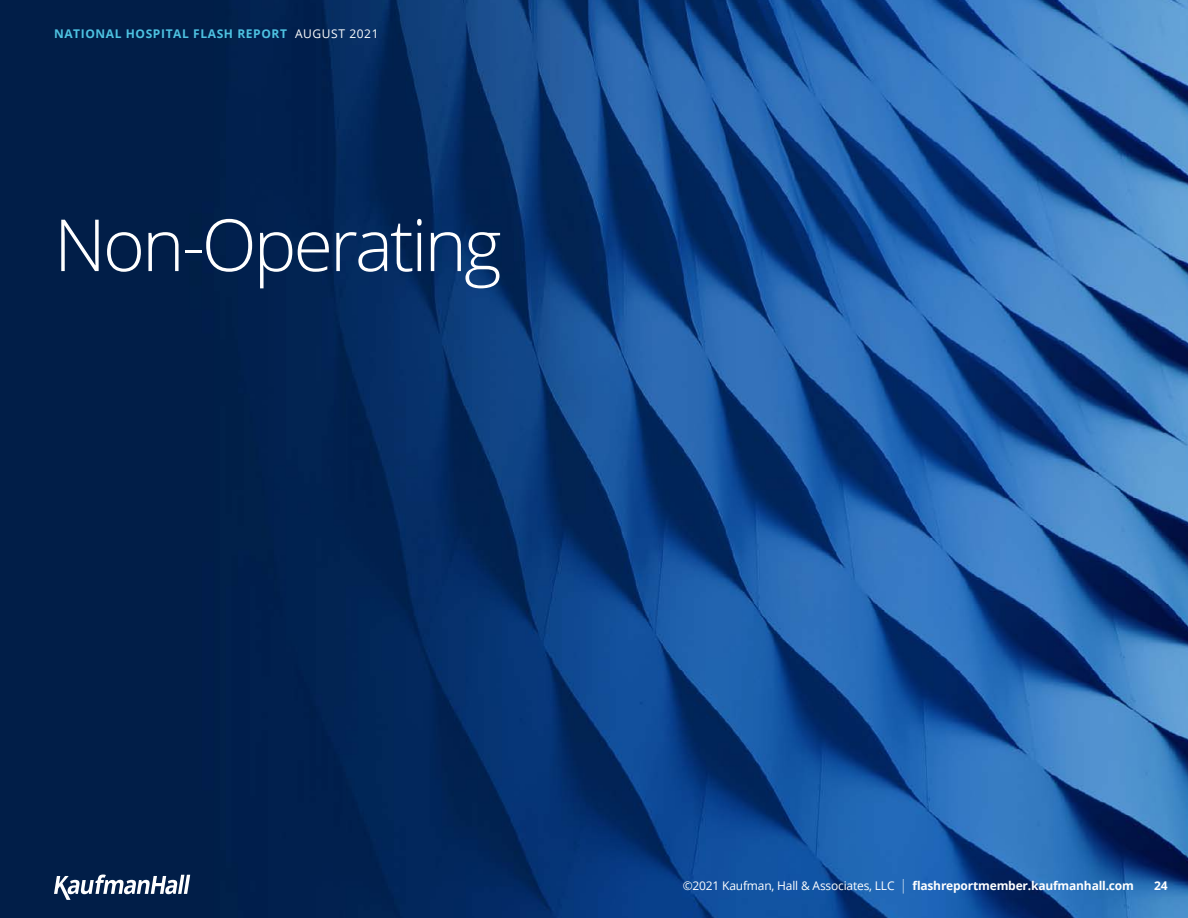
<style>
.page{position:relative;width:1188px;height:918px;background:#fff}
.page>*{position:absolute;margin:0;border:0;box-sizing:border-box;transform-origin:0 0}
.t1{font:300 72px "Open Sans";letter-spacing:-.04em;color:#fff}
.t2{font:700 12px "Open Sans";letter-spacing:-.015em;color:#fff}
.t3{font:700 12px "Open Sans";letter-spacing:.05em;color:#4dc2e1}
.s1{font-weight:400;color:#fff}
.s2{font-weight:400}
.s3{font-weight:300;font-size:14.4px}
</style>
<div class="page">
<img style="left:0;top:0;width:1188px;height:918px">
<svg style="left:54px;top:874px;width:136px;height:26px"></svg>
<p class="t3" style="left:54px;top:26px;width:326px">NATIONAL HOSPITAL FLASH REPORT <span class="s1">August 2021</span></p>
<h1 class="t1" style="left:54px;top:196px;width:449px">Non-Operating</h1>
<p class="t2" style="left:683px;top:877px;width:453px"><span class="s2">©2021 Kaufman, Hall &amp; Associates, LLC</span> <span class="s3">|</span> flashreportmember.kaufmanhall.com</p>
<p class="t2" style="left:1154px;top:877px;width:15px">24</p>
</div>
